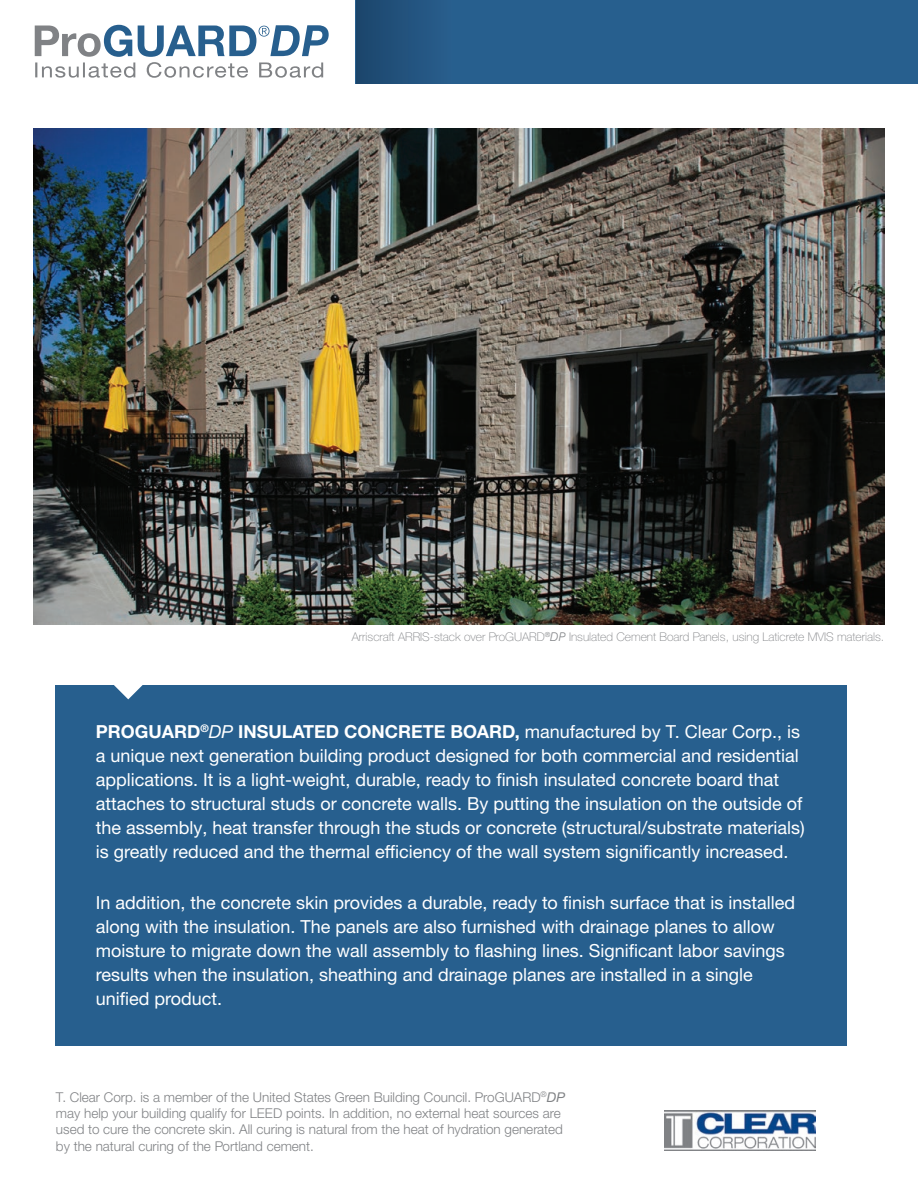
<style>
.page{position:relative;width:918px;height:1188px;background:#fff}
.page>*{position:absolute;margin:0;border:0;box-sizing:border-box;transform-origin:0 0}
.t1{font:18px/24px "Helvetica Neue LTW1 G";color:#fff}
.t2{font:300 13.5px/16.2px "Helvetica Neue LTW1 G";color:#808285}
.t3{font:100 12px "Helvetica Neue LTW1 G";color:#808285}
.s1{font-family:"Swiss 721 BT";font-weight:300;font-style:italic}
.s2{font-weight:700}
.s3{font-style:italic}
.s4{font-weight:400;font-style:italic}
</style>
<div class="page">
<div style="left:356px;top:0;width:562px;height:83px;background:#275f8e"></div>
<div style="left:356px;top:0;width:95px;height:83px;background:linear-gradient(to right,#1b456b,#295e8d)"></div>
<img style="left:664px;top:1111px;width:151px;height:39px">
<div style="left:55px;top:685px;width:792px;height:361px;background:#275f8e"></div>
<svg style="left:114px;top:685px;width:29px;height:14px"></svg>
<img style="left:34px;top:128px;width:850px;height:497px">
<svg style="left:35px;top:25px;width:294px;height:53px"></svg>
<p class="t3" style="left:352px;top:630px;width:534px">Arriscraft ARRIS-stack over ProGUARD<sup>®</sup><span class="s1">DP</span> Insulated Cement Board Panels, using Laticrete MVIS materials.</p>
<p class="t1" style="left:96px;top:720px;width:710px"><span class="s2">PROGUARD</span><sup>®</sup><span class="s3">DP</span> <span class="s2">INSULATED CONCRETE BOARD,</span> manufactured by T. Clear Corp., is a unique next generation building product designed for both commercial and residential applications. It is a light-weight, durable, ready to finish insulated concrete board that attaches to structural studs or concrete walls. By putting the insulation on the outside of the assembly, heat transfer through the studs or concrete (structural/substrate materials) is greatly reduced and the thermal efficiency of the wall system significantly increased.</p>
<p class="t1" style="left:96px;top:891px;width:701px">In addition, the concrete skin provides a durable, ready to finish surface that is installed along with the insulation. The panels are also furnished with drainage planes to allow moisture to migrate down the wall assembly to flashing lines. Significant labor savings results when the insulation, sheathing and drainage planes are installed in a single unified product.</p>
<p class="t2" style="left:56px;top:1089px;width:511px">T. Clear Corp. is a member of the United States Green Building Council. ProGUARD<sup>®</sup><span class="s4">DP </span>may help your building qualify for LEED points. In addition, no external heat sources are used to cure the concrete skin. All curing is natural from the heat of hydration generated by the natural curing of the Portland cement.</p>
</div>
